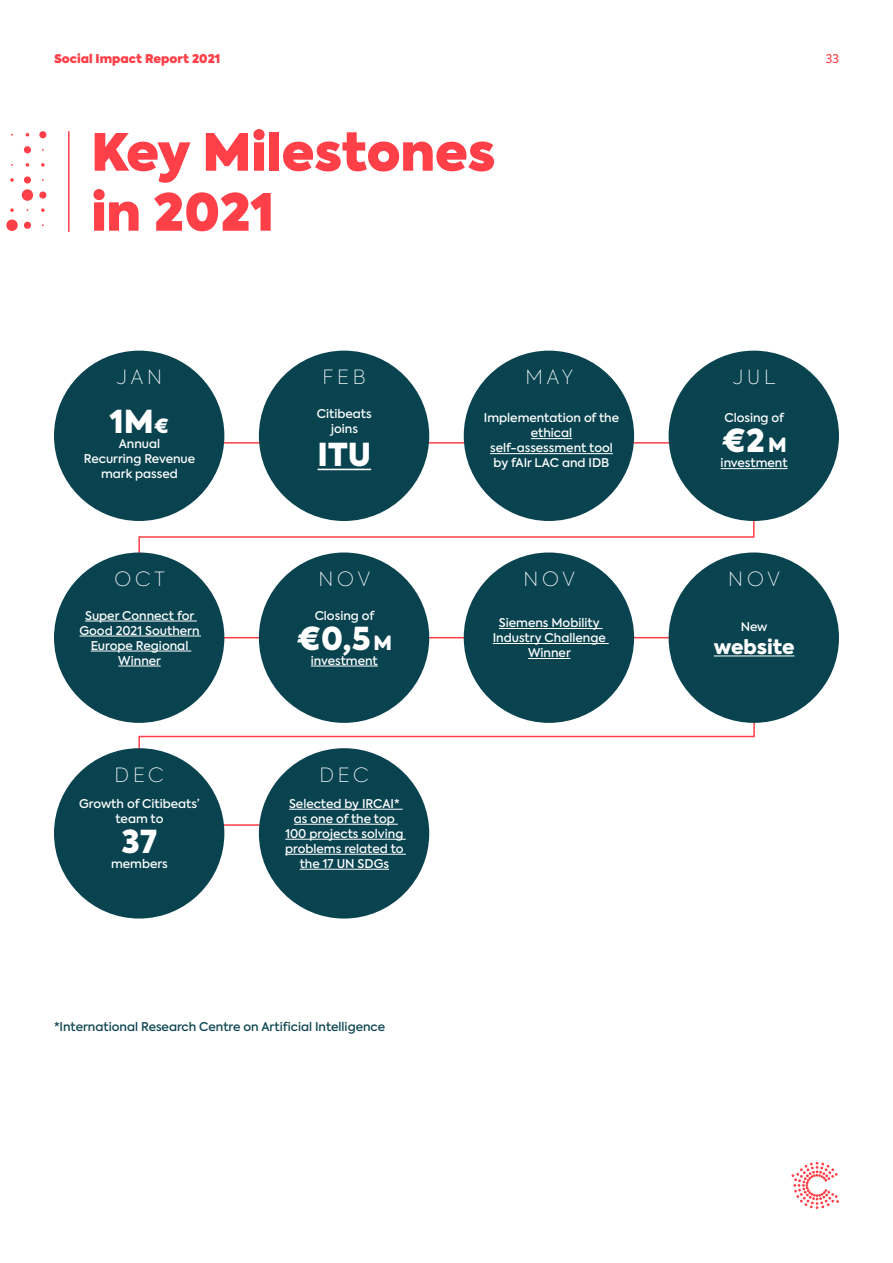
<style>
.page{position:relative;width:893px;height:1263px;background:#fff}
.page>*{position:absolute;margin:0;border:0;box-sizing:border-box;transform-origin:0 0}
.t1{font:800 51px/60px "Axiforma";color:#ff4048}
.t2{font:900 31.5px "Axiforma";color:#fff}
.t3{font:100 19.5px "Axiforma";letter-spacing:.2em;color:#fff}
.t4{font:900 19.5px "Axiforma";letter-spacing:-.005em;color:#fff}
.t5{font:500 12px/15px "Axiforma";color:#fff;text-align:center}
.t6{font:500 12px "Axiforma";color:#09434f}
.t7{font:800 12px "Axiforma";color:#ff4048}
.t8{font:12px "Axiforma";color:#ff4048}
.s1{font-size:19.5px}
</style>
<div class="page">
<svg style="left:138px;top:441px;width:617px;height:385px"></svg>
<svg style="left:791px;top:1162px;width:48px;height:47px"></svg>
<div style="left:54px;top:351px;width:170px;height:170px;background:#09434f;border-radius:50%"></div>
<div style="left:54px;top:748px;width:170px;height:170px;background:#09434f;border-radius:50%"></div>
<div style="left:54px;top:552px;width:170px;height:171px;background:#09434f;border-radius:50%"></div>
<div style="left:259px;top:351px;width:170px;height:170px;background:#09434f;border-radius:50%"></div>
<div style="left:259px;top:748px;width:170px;height:170px;background:#09434f;border-radius:50%"></div>
<div style="left:259px;top:552px;width:170px;height:171px;background:#09434f;border-radius:50%"></div>
<div style="left:464px;top:351px;width:170px;height:170px;background:#09434f;border-radius:50%"></div>
<div style="left:464px;top:552px;width:170px;height:171px;background:#09434f;border-radius:50%"></div>
<div style="left:669px;top:351px;width:170px;height:170px;background:#09434f;border-radius:50%"></div>
<div style="left:669px;top:552px;width:170px;height:171px;background:#09434f;border-radius:50%"></div>
<hr style="left:85px;top:621px;width:112px;height:1px;background:#fff">
<hr style="left:79px;top:636px;width:122px;height:1px;background:#fff">
<hr style="left:91px;top:651px;width:100px;height:1px;background:#fff">
<hr style="left:118px;top:666px;width:43px;height:1px;background:#fff">
<hr style="left:318px;top:469px;width:53px;height:1px;background:#fff">
<hr style="left:289px;top:809px;width:114px;height:1px;background:#fff">
<hr style="left:294px;top:824px;width:104px;height:1px;background:#fff">
<hr style="left:285px;top:839px;width:121px;height:1px;background:#fff">
<hr style="left:285px;top:854px;width:121px;height:1px;background:#fff">
<hr style="left:300px;top:869px;width:89px;height:1px;background:#fff">
<hr style="left:311px;top:666px;width:67px;height:1px;background:#fff">
<hr style="left:531px;top:438px;width:41px;height:1px;background:#fff">
<hr style="left:490px;top:453px;width:123px;height:1px;background:#fff">
<hr style="left:499px;top:628px;width:103px;height:1px;background:#fff">
<hr style="left:493px;top:643px;width:116px;height:1px;background:#fff">
<hr style="left:528px;top:658px;width:42px;height:1px;background:#fff">
<hr style="left:721px;top:468px;width:67px;height:1px;background:#fff">
<hr style="left:714px;top:655px;width:80px;height:1px;background:#fff">
<hr style="left:68px;top:131px;width:2px;height:101px;background:#ff4048">
<svg style="left:10px;top:208px;width:4px;height:4px"></svg>
<svg style="left:10px;top:178px;width:4px;height:4px"></svg>
<svg style="left:26px;top:163px;width:3px;height:4px"></svg>
<svg style="left:41px;top:208px;width:4px;height:4px"></svg>
<svg style="left:41px;top:163px;width:4px;height:4px"></svg>
<div style="left:22px;top:189px;width:11px;height:12px;background:#ff4048;border-radius:50%"></div>
<div style="left:6px;top:219px;width:12px;height:12px;background:#ff4048;border-radius:50%"></div>
<div style="left:39px;top:131px;width:7px;height:7px;background:#ff4048;border-radius:50%"></div>
<div style="left:39px;top:191px;width:7px;height:8px;background:#ff4048;border-radius:50%"></div>
<div style="left:24px;top:176px;width:7px;height:8px;background:#ff4048;border-radius:50%"></div>
<div style="left:24px;top:146px;width:7px;height:7px;background:#ff4048;border-radius:50%"></div>
<div style="left:24px;top:222px;width:7px;height:7px;background:#ff4048;border-radius:50%"></div>
<p class="t7" style="left:54px;top:50px;width:168px">Social Impact Report 2021</p>
<p class="t8" style="left:826px;top:51px;width:15px">33</p>
<p class="t1" style="left:91px;top:123px;width:406px">Key Milestones in 2021</p>
<p class="t3" style="left:116px;top:364px;width:47px">JAN</p>
<p class="t3" style="left:323px;top:364px;width:44px">FEB</p>
<p class="t3" style="left:525px;top:364px;width:49px">MAY</p>
<p class="t2" style="left:110px;top:399px;width:61px">1M<span class="s1">€</span></p>
<p class="t5" style="left:84px;top:437px;width:113px">Annual<br>Recurring Revenue mark passed</p>
<p class="t3" style="left:114px;top:566px;width:52px">OCT</p>
<p class="t5" style="left:79px;top:608px;width:122px">Super Connect for<br>Good 2021 Southern<br>Europe Regional<br>Winner</p>
<p class="t3" style="left:115px;top:762px;width:51px">DEC</p>
<p class="t5" style="left:79px;top:796px;width:122px">Growth of Citibeats’ team to</p>
<p class="t2" style="left:122px;top:819px;width:37px">37</p>
<p class="t5" style="left:111px;top:856px;width:58px">members</p>
<p class="t5" style="left:317px;top:407px;width:56px">Citibeats joins</p>
<p class="t2" style="left:318px;top:432px;width:55px">ITU</p>
<p class="t3" style="left:318px;top:566px;width:53px">NOV</p>
<p class="t5" style="left:315px;top:608px;width:61px">Closing of</p>
<p class="t2" style="left:297px;top:616px;width:97px">€0,5<span class="s1">M</span></p>
<p class="t5" style="left:311px;top:653px;width:68px">investment</p>
<p class="t3" style="left:319px;top:762px;width:51px">DEC</p>
<p class="t5" style="left:285px;top:796px;width:120px">Selected by IRCAI* as one of the top<br>100 projects solving problems related to the 17 UN SDGs</p>
<p class="t6" style="left:54px;top:1018px;width:333px">*International Research Centre on Artificial Intelligence</p>
<p class="t5" style="left:484px;top:411px;width:137px">Implementation of the ethical self-assessment tool by fAIr LAC and IDB</p>
<p class="t3" style="left:523px;top:566px;width:53px">NOV</p>
<p class="t5" style="left:493px;top:616px;width:115px">Siemens Mobility<br>Industry Challenge<br>Winner</p>
<p class="t3" style="left:733px;top:364px;width:44px">JUL</p>
<p class="t5" style="left:724px;top:411px;width:61px">Closing of</p>
<p class="t2" style="left:722px;top:418px;width:66px">€2<span class="s1">M</span></p>
<p class="t5" style="left:721px;top:456px;width:68px">investment</p>
<p class="t3" style="left:728px;top:566px;width:53px">NOV</p>
<p class="t5" style="left:741px;top:619px;width:28px">New</p>
<p class="t4" style="left:714px;top:633px;width:82px">website</p>
</div>
